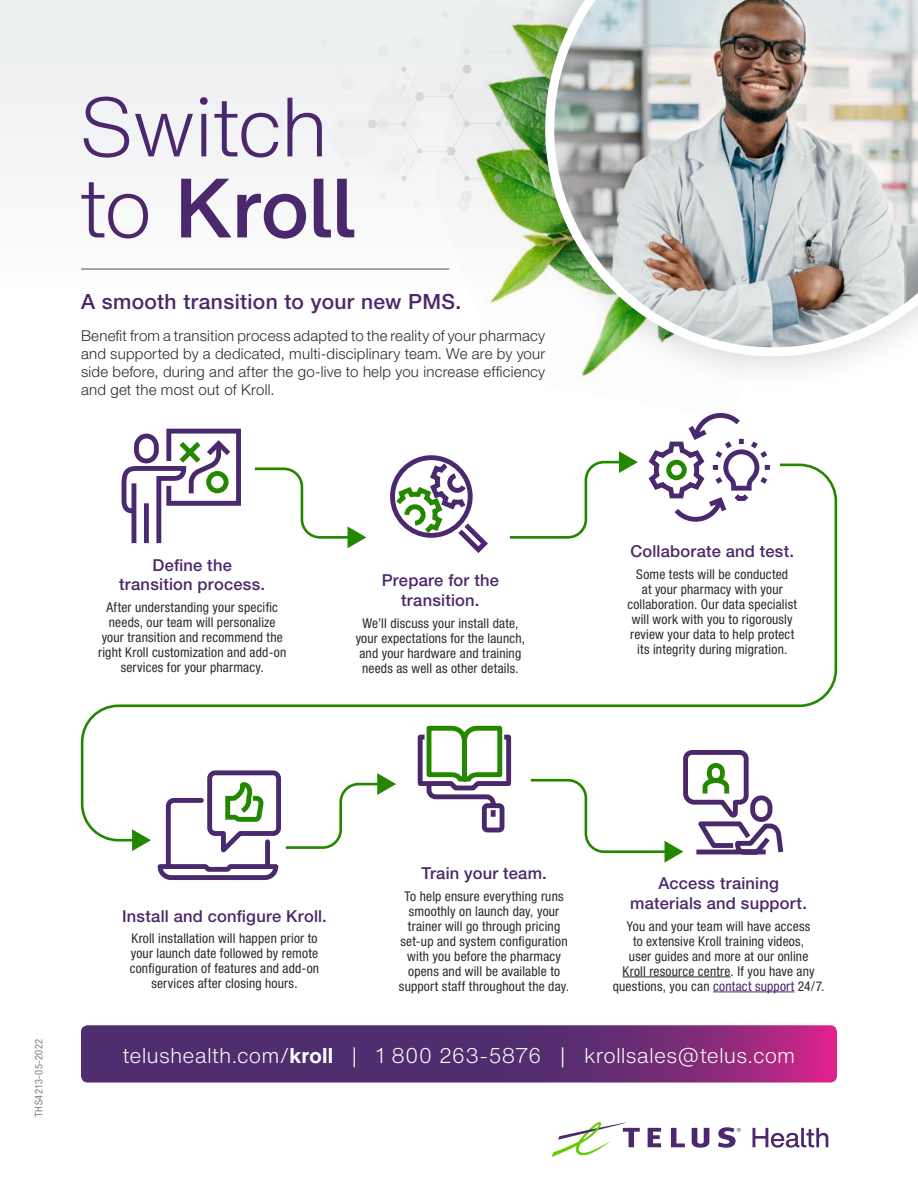
<style>
.page{position:relative;width:918px;height:1188px;background:#fff}
.page>*{position:absolute;margin:0;border:0;box-sizing:border-box;transform-origin:0 0}
.note{font:300 82.5px/81px "Helvetica Now Text";letter-spacing:-.02em;color:#4b286d}
.t1{font:300 21px "Helvetica Now Text";letter-spacing:.005em;color:#fff}
.SUB-1{font:500 21px "Helvetica Neue LT Std";letter-spacing:.02em;color:#4b286c}
.t2{font:500 16.5px/19.8px "Helvetica Neue LT Std";letter-spacing:.015em;color:#4b286c;text-align:center}
.body{font:300 15px/18px "Helvetica Neue LT Std";letter-spacing:.015em;color:#2a2c2e;text-align:justify}
.t3{font:condensed 13.5px/15px "Helvetica Neue LT Std";letter-spacing:.015em;color:#2a2c2e;text-align:center}
.t4{font:condensed 10.5px "Helvetica Neue LT Std";letter-spacing:.04em;color:#7f8182}
.s1{font-weight:500}
.s2{color:#4b286c}
.s3{font-weight:700}
</style>
<div class="page">
<div style="left:0;top:0;width:918px;height:326px;background:#f5f6f7"></div>
<svg style="left:434px;top:15px;width:74px;height:218px"></svg>
<svg style="left:442px;top:12px;width:7px;height:6px"></svg>
<svg style="left:320px;top:37px;width:188px;height:174px"></svg>
<hr style="left:81px;top:269px;width:368px;height:1px;background:#4f4f4f">
<div style="left:508px;top:0;width:410px;height:394px;background:#000;opacity:.2"></div>
<img style="left:545px;top:0;width:373px;height:356px">
<svg style="left:648px;top:1128px;width:13px;height:19px"></svg>
<svg style="left:671px;top:1128px;width:14px;height:19px"></svg>
<svg style="left:692px;top:1128px;width:17px;height:20px"></svg>
<svg style="left:552px;top:1122px;width:88px;height:35px"></svg>
<svg style="left:718px;top:1127px;width:23px;height:21px"></svg>
<svg style="left:753px;top:1128px;width:75px;height:20px"></svg>
<svg style="left:597px;top:451px;width:41px;height:11px"></svg>
<svg style="left:80px;top:462px;width:758px;height:380px"></svg>
<svg style="left:528px;top:748px;width:258px;height:115px"></svg>
<svg style="left:119px;top:428px;width:124px;height:120px"></svg>
<svg style="left:388px;top:455px;width:103px;height:102px"></svg>
<svg style="left:132px;top:768px;width:264px;height:112px"></svg>
<svg style="left:81px;top:1025px;width:756px;height:58px;background:#682e75"></svg>
<hr style="left:623px;top:977px;width:108px;height:1px;background:#2a2c2e">
<hr style="left:713px;top:992px;width:81px;height:1px;background:#4b286c">
<svg style="left:415px;top:723px;width:99px;height:112px"></svg>
<svg style="left:645px;top:414px;width:130px;height:107px"></svg>
<div style="left:666px;top:460px;width:21px;height:20px;border:5px solid #248700;border-radius:50%"></div>
<p class="note" style="left:79px;top:86px;width:279px">Switch to <span class="s1">Kroll</span></p>
<p class="SUB-1" style="left:81px;top:289px;width:382px">A smooth transition to your new PMS.</p>
<p class="body" style="left:81px;top:326px;width:466px">Benefit from a transition process adapted to the reality of your pharmacy and supported by a dedicated, multi-disciplinary team. We are by your side before, during and after the go-live to help you increase efficiency and get the most out of Kroll.</p>
<p class="t2" style="left:119px;top:555px;width:147px">Define the transition process.</p>
<p class="t3" style="left:98px;top:600px;width:190px">After understanding your specific needs, our team will personalize your transition and recommend the right Kroll customization and add-on services for your pharmacy.</p>
<p class="t2" style="left:382px;top:570px;width:119px">Prepare for the transition.</p>
<p class="t3" style="left:356px;top:615px;width:171px">We’ll discuss your install date, your expectations for the launch, and your hardware and training needs as well as other details.</p>
<p class="t2" style="left:630px;top:541px;width:165px">Collaborate and test.</p>
<p class="t3" style="left:627px;top:566px;width:171px">Some tests will be conducted<br>at your pharmacy with your collaboration. Our data specialist will work with you to rigorously review your data to help protect its integrity during migration.</p>
<p class="t4" style="left:33px;top:1117px;width:80px;rotate:-90deg">THS4213-05-2022</p>
<p class="t2" style="left:122px;top:906px;width:206px">Install and configure Kroll.</p>
<p class="t3" style="left:130px;top:931px;width:191px">Kroll installation will happen prior to your launch date followed by remote configuration of features and add-on services after closing hours.</p>
<p class="t2" style="left:421px;top:863px;width:127px">Train your team.</p>
<p class="t3" style="left:399px;top:888px;width:172px">To help ensure everything runs smoothly on launch day, your trainer will go through pricing set-up and system configuration with you before the pharmacy opens and will be available to support staff throughout the day.</p>
<p class="t2" style="left:630px;top:873px;width:178px">Access training materials and support.</p>
<p class="t3" style="left:613px;top:918px;width:213px">You and your team will have access<br>to extensive Kroll training videos,<br>user guides and more at our online<br>Kroll resource centre. If you have any questions, you can <span class="s2">contact support</span> 24/7.</p>
<p class="t1" style="left:123px;top:1041px;width:674px">telushealth.com/<span class="s3">kroll</span> | 1 800 263-5876 | krollsales@telus.com</p>
</div>
